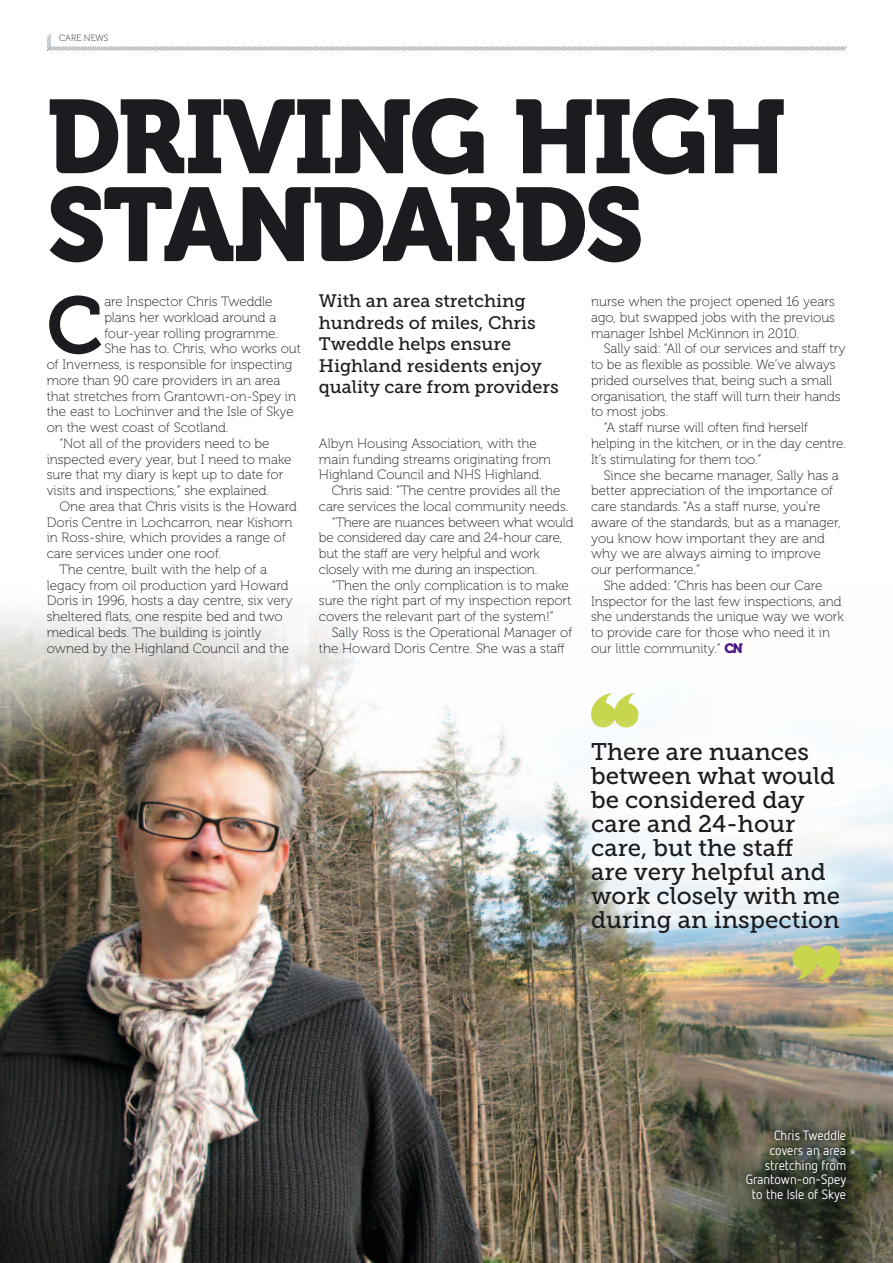
<style>
.page{position:relative;width:893px;height:1263px;background:#fff}
.page>*{position:absolute;margin:0;border:0;box-sizing:border-box;transform-origin:0 0}
.t1{font:103.35px/87.9px "Museo 900";letter-spacing:-.025em;color:#1b1c20}
.t2{font:80.1px "Museo 700";color:#1b1c20}
.t3{font:24px/24px "Museo Slab 500";color:#1b1c20}
.t4{font:18px/21.6px "Museo Slab 500";color:#1b1c20}
.t5{font:13.5px/15.8px "Museo 100";color:#1b1c20;text-align:justify}
.t6{font:13.5px/14.7px "Netto OT";color:#fff;text-align:right}
.t7{font:9px "Museo 100";color:#1b1c20}
.s1{font-family:"Museo 900";color:#4e1985}
</style>
<div class="page">
<svg style="left:46px;top:34px;width:801px;height:17px"></svg>
<img style="left:0;top:608px;width:893px;height:655px">
<svg style="left:591px;top:693px;width:47px;height:19px"></svg>
<div style="left:561px;top:712px;width:309px;height:251px;background:#fff;opacity:.72"></div>
<svg style="left:792px;top:945px;width:48px;height:35px;background:#c2c560"></svg>
<div style="left:738px;top:1122px;width:116px;height:87px;background:#1b1c20;opacity:.6"></div>
<p class="t7" style="left:59px;top:33px;width:51px">care news</p>
<h1 class="t1" style="left:47px;top:94px;width:741px;text-indent:363px">G HIGH<br>STANDARDS</h1>
<h1 class="t1" style="left:47px;top:94px;width:130px">DRIVIN</h1>
<h2 class="t2" style="left:47px;top:281px;width:58px">C</h2>
<p class="t5" style="left:104px;top:294px;width:170px">are Inspector Chris Tweddle</p>
<p class="t5" style="left:104px;top:310px;width:173px">plans her workload around a</p>
<p class="t5" style="left:104px;top:325px;width:175px">four-year rolling programme.</p>
<p class="t5" style="left:104px;top:341px;width:198px">She has to. Chris, who works out</p>
<p class="t5" style="left:47px;top:357px;width:247px">of Inverness, is responsible for inspecting</p>
<p class="t5" style="left:47px;top:373px;width:235px">more than 90 care providers in an area</p>
<p class="t5" style="left:47px;top:388px;width:251px">that stretches from Grantown-on-Spey in</p>
<p class="t5" style="left:47px;top:404px;width:249px">the east to Lochinver and the Isle of Skye</p>
<p class="t5" style="left:47px;top:420px;width:183px">on the west coast of Scotland.</p>
<p class="t5" style="left:60px;top:436px;width:212px">“Not all of the providers need to be</p>
<p class="t5" style="left:47px;top:451px;width:246px">inspected every year, but I need to make</p>
<p class="t5" style="left:47px;top:467px;width:238px">sure that my diary is kept up to date for</p>
<p class="t5" style="left:47px;top:483px;width:224px">visits and inspections,” she explained.</p>
<p class="t5" style="left:60px;top:499px;width:239px">One area that Chris visits is the Howard</p>
<p class="t5" style="left:47px;top:514px;width:247px">Doris Centre in Lochcarron, near Kishorn</p>
<p class="t5" style="left:47px;top:530px;width:241px">in Ross-shire, which provides a range of</p>
<p class="t5" style="left:47px;top:546px;width:176px">care services under one roof.</p>
<p class="t5" style="left:60px;top:562px;width:209px">The centre, built with the help of a</p>
<p class="t5" style="left:47px;top:577px;width:243px">legacy from oil production yard Howard</p>
<p class="t5" style="left:47px;top:593px;width:247px">Doris in 1996, hosts a day centre, six very</p>
<p class="t5" style="left:47px;top:609px;width:237px">sheltered flats, one respite bed and two</p>
<p class="t5" style="left:47px;top:625px;width:216px">medical beds. The building is jointly</p>
<p class="t5" style="left:47px;top:640px;width:244px">owned by the Highland Council and the</p>
<h3 class="t4" style="left:319px;top:290px;width:241px">With an area stretching hundreds of miles, Chris<br>Tweddle helps ensure<br>Highland residents enjoy quality care from providers</h3>
<p class="t5" style="left:319px;top:436px;width:219px">Albyn Housing Association, with the</p>
<p class="t5" style="left:319px;top:451px;width:234px">main funding streams originating from</p>
<p class="t5" style="left:319px;top:467px;width:224px">Highland Council and NHS Highland.</p>
<p class="t5" style="left:332px;top:483px;width:230px">Chris said: “The centre provides all the</p>
<p class="t5" style="left:319px;top:499px;width:251px">care services the local community needs.</p>
<p class="t5" style="left:332px;top:514px;width:243px">“There are nuances between what would</p>
<p class="t5" style="left:319px;top:530px;width:245px">be considered day care and 24-hour care,</p>
<p class="t5" style="left:319px;top:546px;width:222px">but the staff are very helpful and work</p>
<p class="t5" style="left:319px;top:562px;width:220px">closely with me during an inspection.</p>
<p class="t5" style="left:332px;top:577px;width:239px">“Then the only complication is to make</p>
<p class="t5" style="left:319px;top:593px;width:254px">sure the right part of my inspection report</p>
<p class="t5" style="left:319px;top:609px;width:236px">covers the relevant part of the system!”</p>
<p class="t5" style="left:332px;top:625px;width:242px">Sally Ross is the Operational Manager of</p>
<p class="t5" style="left:319px;top:640px;width:247px">the Howard Doris Centre. She was a staff</p>
<p class="t5" style="left:591px;top:294px;width:245px">nurse when the project opened 16 years ago, but swapped jobs with the previous manager Ishbel McKinnon in 2010.</p>
<p class="t5" style="left:604px;top:341px;width:243px">Sally said: “All of our services and staff try</p>
<p class="t5" style="left:591px;top:357px;width:246px">to be as flexible as possible. We’ve always</p>
<p class="t5" style="left:591px;top:373px;width:243px">prided ourselves that, being such a small</p>
<p class="t5" style="left:591px;top:389px;width:251px">organisation, the staff will turn their hands</p>
<p class="t5" style="left:591px;top:404px;width:79px">to most jobs.</p>
<p class="t5" style="left:604px;top:420px;width:206px">“A staff nurse will often find herself</p>
<p class="t5" style="left:591px;top:436px;width:256px">helping in the kitchen, or in the day centre.</p>
<p class="t5" style="left:591px;top:452px;width:172px">It’s stimulating for them too.”</p>
<p class="t5" style="left:604px;top:467px;width:237px">Since she became manager, Sally has a</p>
<p class="t5" style="left:591px;top:483px;width:244px">better appreciation of the importance of</p>
<p class="t5" style="left:591px;top:499px;width:231px">care standards. “As a staff nurse, you’re</p>
<p class="t5" style="left:591px;top:515px;width:251px">aware of the standards, but as a manager,</p>
<p class="t5" style="left:591px;top:530px;width:235px">you know how important they are and</p>
<p class="t5" style="left:591px;top:546px;width:231px">why we are always aiming to improve</p>
<p class="t5" style="left:591px;top:562px;width:110px">our performance.”</p>
<p class="t5" style="left:604px;top:578px;width:220px">She added: “Chris has been our Care</p>
<p class="t5" style="left:591px;top:593px;width:252px">Inspector for the last few inspections, and</p>
<p class="t5" style="left:591px;top:609px;width:254px">she understands the unique way we work</p>
<p class="t5" style="left:591px;top:625px;width:240px">to provide care for those who need it in</p>
<p class="t5" style="left:591px;top:641px;width:153px">our little community.” <span class="s1">CN</span></p>
<h3 class="t3" style="left:591px;top:740px;width:251px">There are nuances between what would be considered day care and 24-hour care, but the staff<br>are very helpful and work closely with me during an inspection</h3>
<p class="t6" style="left:746px;top:1128px;width:102px">Chris Tweddle covers an area stretching from<br>Grantown-on-Spey to the Isle of Skye</p>
</div>
